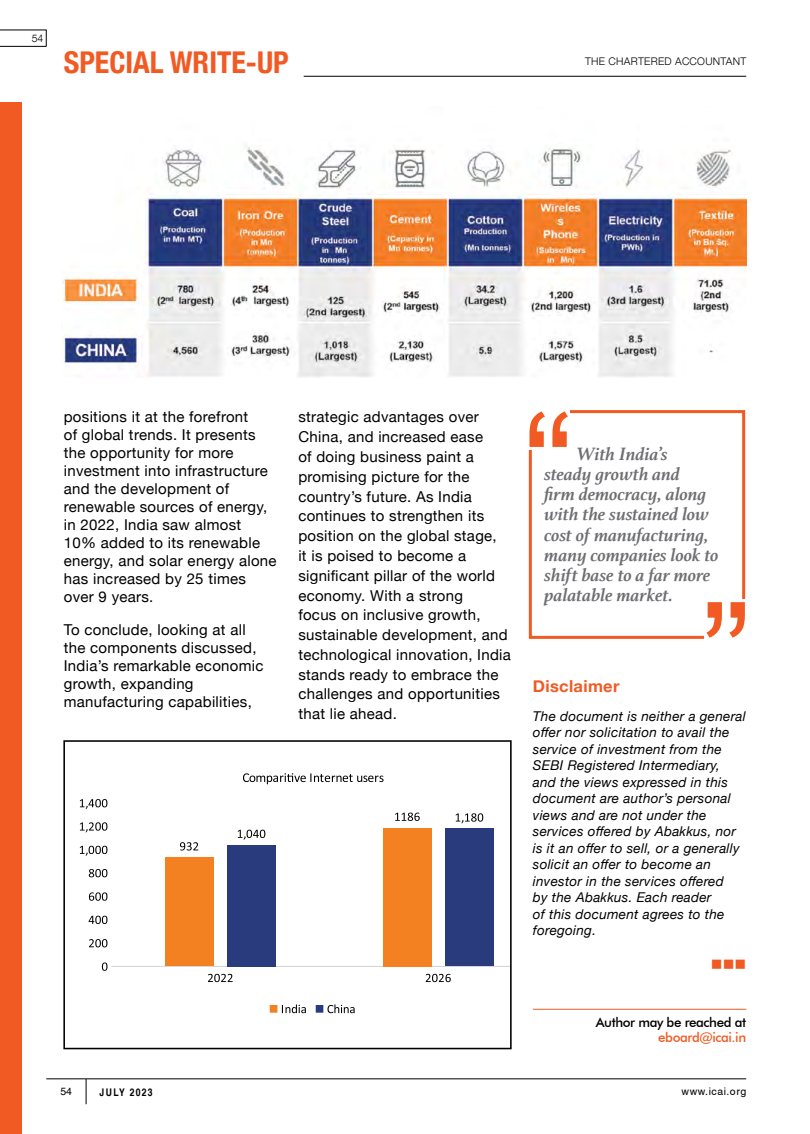
<style>
.page{position:relative;width:810px;height:1134px;background:#fff}
.page>*{position:absolute;margin:0;border:0;box-sizing:border-box;transform-origin:0 0}
.t1{font:700 condensed 30px "Helvetica Neue";color:#f15a22}
.t2{font:italic 700 18.75px/20.2px "Athelas";color:#6d6e71}
.t3{font:700 16.5px "Helvetica Neue";letter-spacing:.02em;color:#f15a22}
.t4{font:15.75px "Wingdings";color:#f15a22}
.t5{font:15px/19.8px "Helvetica Neue";letter-spacing:.02em;color:#000}
.t6{font:italic 13.5px/16.5px "Helvetica Neue";letter-spacing:.02em;color:#000}
.t7{font:500 13.5px "Futura BT";letter-spacing:-.03em;color:#000}
.t8{font:500 13.5px "Futura BT";letter-spacing:-.03em;color:#f15a22}
.t9{font:300 10.5px "Helvetica Neue";letter-spacing:.025em;color:#000}
.t10{font:condensed 10.5px "Helvetica";letter-spacing:.05em;color:#000}
.t11{font:700 condensed 10.5px "Helvetica";letter-spacing:.025em;color:#000}
.t12{font:300 10.5px "Helvetica Neue LT Com";color:#000}
</style>
<div class="page">
<hr style="left:304px;top:76px;width:442px;height:1px;background:#000">
<hr style="left:46px;top:1079px;width:700px;height:1px;background:#000">
<svg style="left:86px;top:1079px;width:1px;height:25px"></svg>
<div style="left:0;top:102px;width:21px;height:1032px;background:#f15a22"></div>
<hr style="left:533px;top:1009px;width:213px;height:1px;background:#f15a22">
<div style="left:529px;top:410px;width:216px;height:229px;border:3px solid #f15a22"></div>
<div style="left:528px;top:409px;width:42px;height:40px;background:#fff"></div>
<div style="left:704px;top:599px;width:42px;height:40px;background:#fff"></div>
<svg style="left:529px;top:411px;width:39px;height:36px"></svg>
<svg style="left:706px;top:602px;width:39px;height:36px"></svg>
<hr style="left:111px;top:966px;width:400px;height:1px;background:#d0d1d1">
<div style="left:383px;top:828px;width:49px;height:138px;background:#f38122"></div>
<div style="left:165px;top:858px;width:49px;height:108px;background:#f38122"></div>
<div style="left:445px;top:829px;width:49px;height:137px;background:#293b7c"></div>
<div style="left:227px;top:845px;width:49px;height:121px;background:#293b7c"></div>
<svg style="left:208px;top:974px;width:25px;height:8px"></svg>
<svg style="left:426px;top:974px;width:25px;height:8px"></svg>
<svg style="left:102px;top:962px;width:5px;height:9px"></svg>
<svg style="left:89px;top:939px;width:18px;height:8px"></svg>
<svg style="left:89px;top:916px;width:18px;height:8px"></svg>
<svg style="left:89px;top:892px;width:18px;height:9px"></svg>
<svg style="left:89px;top:869px;width:18px;height:8px"></svg>
<svg style="left:80px;top:846px;width:27px;height:10px"></svg>
<svg style="left:80px;top:822px;width:27px;height:10px"></svg>
<svg style="left:80px;top:799px;width:27px;height:10px"></svg>
<svg style="left:180px;top:842px;width:18px;height:9px"></svg>
<svg style="left:395px;top:813px;width:25px;height:8px"></svg>
<svg style="left:238px;top:830px;width:27px;height:10px"></svg>
<svg style="left:456px;top:813px;width:27px;height:10px"></svg>
<svg style="left:243px;top:773px;width:141px;height:11px"></svg>
<svg style="left:270px;top:1004px;width:36px;height:9px"></svg>
<svg style="left:316px;top:1004px;width:39px;height:9px"></svg>
<div style="left:63px;top:740px;width:449px;height:309px;border:2px solid #000"></div>
<img style="left:62px;top:145px;width:684px;height:232px">
<hr style="left:0;top:30px;width:46px;height:1px;background:#000">
<hr style="left:0;top:46px;width:46px;height:1px;background:#000">
<svg style="left:46px;top:30px;width:1px;height:16px"></svg>
<p class="t12" style="left:32px;top:32px;width:13px">54</p>
<h1 class="t1" style="left:64px;top:38px;width:226px">SPECIAL WRITE-UP</h1>
<p class="t9" style="left:585px;top:53px;width:163px">THE CHARTERED ACCOUNTANT</p>
<p class="t5" style="left:64px;top:409px;width:214px;line-height:18px">positions it at the forefront<br>of global trends. It presents the opportunity for more investment into infrastructure and the development of renewable sources of energy, in 2022, India saw almost<br>10% added to its renewable energy, and solar energy alone has increased by 25 times over 9 years.</p>
<p class="t5" style="left:64px;top:622px;width:201px;line-height:18px">To conclude, looking at all the components discussed,<br>India’s remarkable economic growth, expanding manufacturing capabilities,</p>
<p class="t5" style="left:298px;top:408px;width:214px">strategic advantages over<br>China, and increased ease<br>of doing business paint a promising picture for the country’s future. As India continues to strengthen its position on the global stage,<br>it is poised to become a significant pillar of the world economy. With a strong<br>focus on inclusive growth, sustainable development, and technological innovation, India stands ready to embrace the challenges and opportunities that lie ahead.</p>
<p class="t2" style="left:545px;top:443px;width:176px;text-indent:32px">With India’s steady growth and<br>firm democracy, along with the sustained low cost of manufacturing, many companies look to shift base to a far more palatable market.</p>
<p class="t3" style="left:533px;top:673px;width:88px">Disclaimer</p>
<p class="t6" style="left:533px;top:708px;width:214px">The document is neither a general offer nor solicitation to avail the service of investment from the<br>SEBI Registered Intermediary, and the views expressed in this document are author’s personal views and are not under the services offered by Abakkus, nor is it an offer to sell, or a generally solicit an offer to become an investor in the services offered<br>by the Abakkus. Each reader<br>of this document agrees to the foregoing.</p>
<p class="t4" style="left:711px;top:956px;width:37px">■■■</p>
<p class="t7" style="left:596px;top:1014px;width:152px">Author may be reached at</p>
<p class="t8" style="left:658px;top:1029px;width:89px">eboard@icai.in</p>
<p class="t10" style="left:60px;top:1085px;width:13px">54</p>
<p class="t11" style="left:100px;top:1086px;width:56px">JULY 2023</p>
<p class="t10" style="left:682px;top:1085px;width:66px">www.icai.org</p>
</div>
